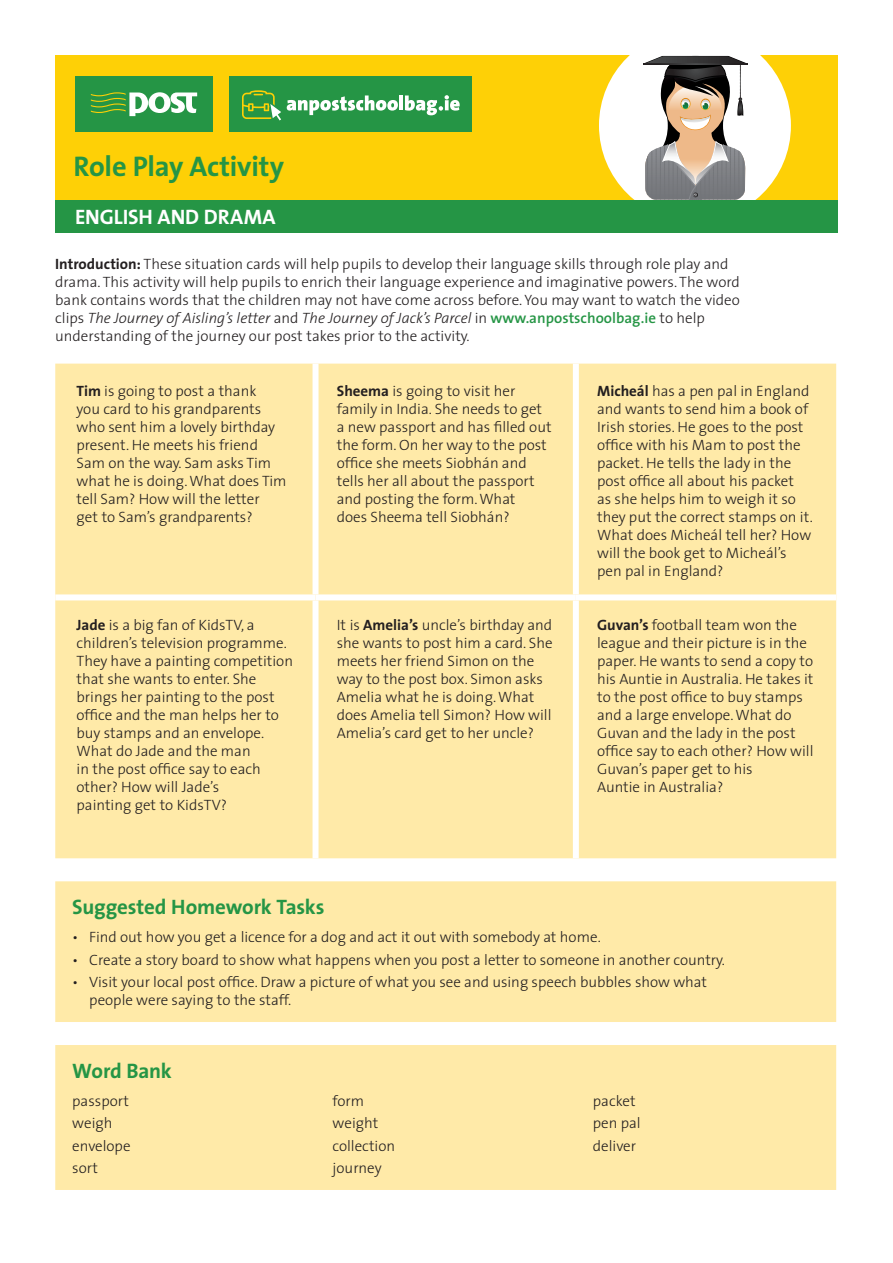
<style>
.page{position:relative;width:893px;height:1263px;background:#fff}
.page>*{position:absolute;margin:0;border:0;box-sizing:border-box;transform-origin:0 0}
.t1{font:700 28.5px "The Sans";letter-spacing:-.01em;color:#259545}
.TABLE_HEADER{font:700 21px "The Sans";letter-spacing:-.01em;color:#259545}
.t2{font:700 21px "The Sans";letter-spacing:-.005em;color:#fff}
.No_Spacing{font:300 15px/18px "The Sans";color:#231f20}
.s1{font-weight:700}
.s2{font-style:italic}
.s3{font-weight:600;color:#259545}
</style>
<div class="page">
<div style="left:55px;top:364px;width:781px;height:494px;background:#ffeaa8"></div>
<div style="left:313px;top:364px;width:6px;height:230px;background:#fff"></div>
<div style="left:573px;top:364px;width:6px;height:230px;background:#fff"></div>
<div style="left:55px;top:594px;width:261px;height:6px;background:#fff"></div>
<div style="left:316px;top:594px;width:260px;height:6px;background:#fff"></div>
<div style="left:313px;top:600px;width:6px;height:258px;background:#fff"></div>
<div style="left:576px;top:594px;width:260px;height:6px;background:#fff"></div>
<div style="left:573px;top:600px;width:6px;height:258px;background:#fff"></div>
<div style="left:55px;top:881px;width:781px;height:141px;background:#ffeaa8"></div>
<div style="left:55px;top:1045px;width:781px;height:145px;background:#ffeaa8"></div>
<div style="left:55px;top:55px;width:783px;height:145px;background:#fed006"></div>
<div style="left:599px;top:30px;width:192px;height:191px;background:#fff;border-radius:50%"></div>
<svg style="left:643px;top:56px;width:105px;height:144px"></svg>
<div style="left:55px;top:200px;width:783px;height:32px;background:#259545"></div>
<div style="left:75px;top:77px;width:138px;height:55px;background:#259545"></div>
<div style="left:229px;top:77px;width:242px;height:55px;background:#259545"></div>
<svg style="left:91px;top:92px;width:106px;height:24px"></svg>
<hr style="left:399px;top:95px;width:4px;height:15px;background:#fff">
<svg style="left:405px;top:95px;width:55px;height:20px"></svg>
<svg style="left:242px;top:90px;width:156px;height:31px"></svg>
<p class="t1" style="left:74px;top:148px;width:212px">Role Play Activity</p>
<p class="t2" style="left:75px;top:203px;width:202px">ENGLISH AND DRAMA</p>
<p class="No_Spacing" style="left:55px;top:255px;width:686px"><span class="s1">Introduction:</span> These situation cards will help pupils to develop their language skills through role play and drama. This activity will help pupils to enrich their language experience and imaginative powers. The word bank contains words that the children may not have come across before. You may want to watch the video clips <span class="s2">The Journey of Aisling’s letter</span> and <span class="s2">The Journey of Jack’s Parcel</span> in <span class="s3">www.anpostschoolbag.ie</span> to help understanding of the journey our post takes prior to the activity.</p>
<p class="No_Spacing" style="left:77px;top:382px;width:212px"><span class="s1">Tim</span> is going to post a thank<br>you card to his grandparents who sent him a lovely birthday present. He meets his friend<br>Sam on the way. Sam asks Tim what he is doing. What does Tim tell Sam? How will the letter<br>get to Sam’s grandparents?</p>
<p class="No_Spacing" style="left:337px;top:382px;width:216px"><span class="s1">Sheema</span> is going to visit her family in India. She needs to get a new passport and has filled out the form. On her way to the post office she meets Siobhán and tells her all about the passport and posting the form. What<br>does Sheema tell Siobhán?</p>
<p class="No_Spacing" style="left:597px;top:382px;width:217px"><span class="s1">Micheál</span> has a pen pal in England and wants to send him a book of<br>Irish stories. He goes to the post office with his Mam to post the packet. He tells the lady in the post office all about his packet<br>as she helps him to weigh it so they put the correct stamps on it.<br>What does Micheál tell her? How will the book get to Micheál’s pen pal in England?</p>
<p class="No_Spacing" style="left:77px;top:616px;width:218px"><span class="s1">Jade</span> is a big fan of KidsTV, a children’s television programme.<br>They have a painting competition that she wants to enter. She brings her painting to the post office and the man helps her to buy stamps and an envelope.<br>What do Jade and the man<br>in the post office say to each other? How will Jade’s<br>painting get to KidsTV?</p>
<p class="No_Spacing" style="left:337px;top:616px;width:217px">It is <span class="s1">Amelia’s</span> uncle’s birthday and she wants to post him a card. She meets her friend Simon on the way to the post box. Simon asks<br>Amelia what he is doing. What does Amelia tell Simon? How will<br>Amelia’s card get to her uncle?</p>
<p class="No_Spacing" style="left:597px;top:616px;width:218px"><span class="s1">Guvan’s</span> football team won the league and their picture is in the paper. He wants to send a copy to his Auntie in Australia. He takes it to the post office to buy stamps and a large envelope. What do<br>Guvan and the lady in the post office say to each other? How will<br>Guvan’s paper get to his<br>Auntie in Australia?</p>
<p class="TABLE_HEADER" style="left:72px;top:893px;width:254px">Suggested Homework Tasks</p>
<p class="No_Spacing" style="left:72px;top:928px;width:530px">• Find out how you get a licence for a dog and act it out with somebody at home.</p>
<p class="No_Spacing" style="left:72px;top:951px;width:654px">• Create a story board to show what happens when you post a letter to someone in another country.</p>
<p class="No_Spacing" style="left:89px;top:973px;width:619px;text-indent:-17px">• Visit your local post office. Draw a picture of what you see and using speech bubbles show what people were saying to the staff.</p>
<p class="TABLE_HEADER" style="left:72px;top:1057px;width:101px">Word Bank</p>
<p class="No_Spacing" style="left:72px;top:1092px;width:58px">passport</p>
<p class="No_Spacing" style="left:72px;top:1114px;width:42px">weigh</p>
<p class="No_Spacing" style="left:72px;top:1137px;width:60px">envelope</p>
<p class="No_Spacing" style="left:72px;top:1159px;width:27px">sort</p>
<p class="No_Spacing" style="left:333px;top:1092px;width:33px">form</p>
<p class="No_Spacing" style="left:333px;top:1114px;width:47px">weight</p>
<p class="No_Spacing" style="left:333px;top:1137px;width:64px">collection</p>
<p class="No_Spacing" style="left:333px;top:1159px;width:51px">journey</p>
<p class="No_Spacing" style="left:593px;top:1092px;width:44px">packet</p>
<p class="No_Spacing" style="left:593px;top:1114px;width:49px">pen pal</p>
<p class="No_Spacing" style="left:593px;top:1137px;width:45px">deliver</p>
</div>
